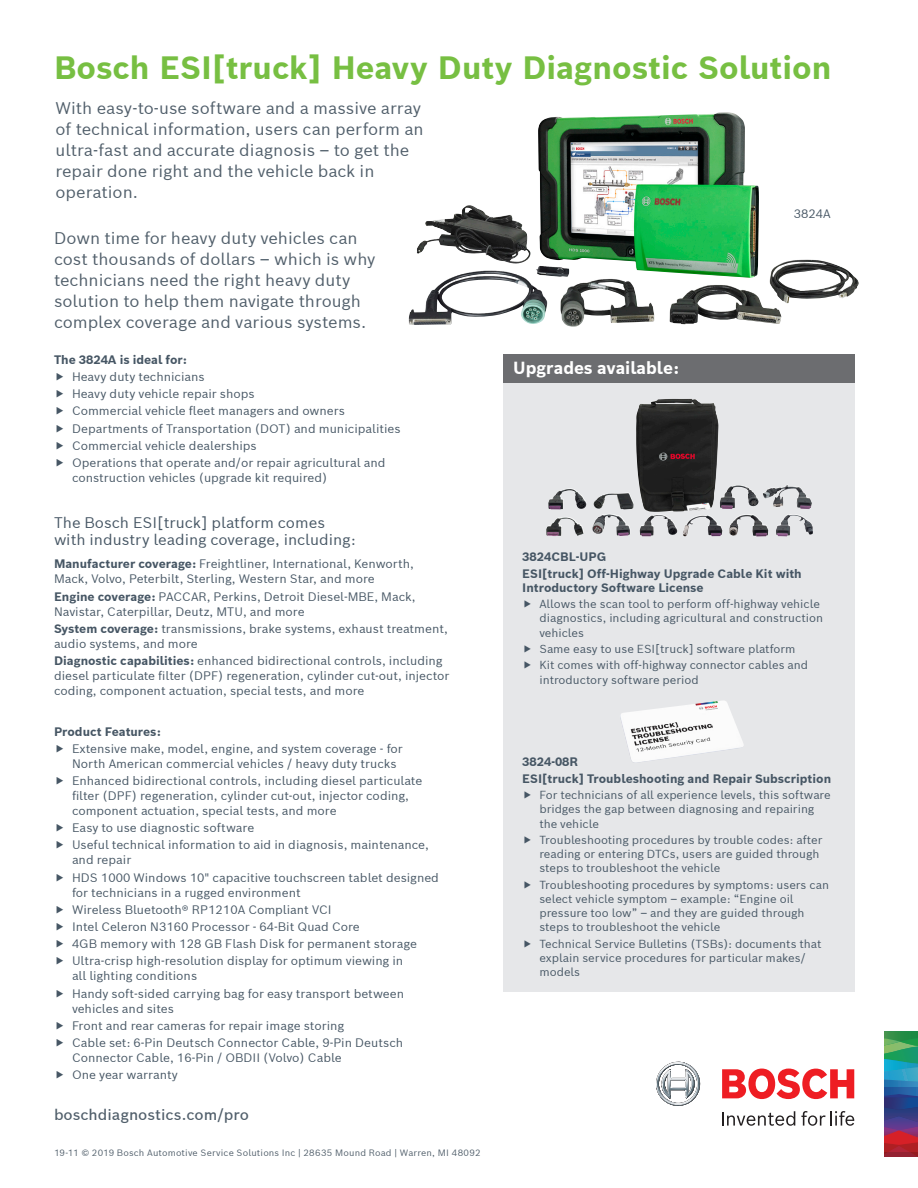
<style>
.page{position:relative;width:918px;height:1188px;background:#fff}
.page>*{position:absolute;margin:0;border:0;box-sizing:border-box;transform-origin:0 0}
.t1{font:700 31.5px "Bosch Sans";color:#77bf42}
.Bullets_9{font:700 17.1px "Bosch Sans";color:#fff}
.Body_Copy_9{font:16.5px/21px "Bosch Sans";color:#515f6b}
.Body_Copy_9-2{font:15px/16.5px "Bosch Sans";color:#465664}
.Body_Copy_9-3{font:500 15px "Bosch Sans";color:#515f6b}
.Body_Copy_9-4{font:12px/15px "Bosch Sans";color:#465664}
.Body_Copy_9-5{font:700 12px/14.2px "Bosch Sans";color:#465664}
.t2{font:11.4px/14.2px "Bosch Sans";color:#465664}
.Caption_7_5_10_black{font:9px "Bosch Sans";letter-spacing:.015em;color:#515f6b}
.s1{font-weight:700}
</style>
<div class="page">
<div style="left:503px;top:376px;width:352px;height:616px;background:#e6e7e9"></div>
<svg style="left:884px;top:1031px;width:34px;height:126px"></svg>
<svg style="left:656px;top:1062px;width:44px;height:44px"></svg>
<svg style="left:722px;top:1111px;width:73px;height:15px"></svg>
<svg style="left:801px;top:1111px;width:53px;height:15px"></svg>
<svg style="left:722px;top:1069px;width:132px;height:30px"></svg>
<img style="left:620px;top:700px;width:124px;height:62px">
<img style="left:417px;top:112px;width:342px;height:166px">
<div style="left:503px;top:354px;width:352px;height:29px;background:#6c6d70"></div>
<img style="left:636px;top:399px;width:83px;height:113px">
<p class="t1" style="left:54px;top:47px;width:779px">Bosch ESI[truck] Heavy Duty Diagnostic Solution</p>
<p class="Body_Copy_9" style="left:56px;top:97px;width:370px">With easy-to-use software and a massive array of technical information, users can perform an ultra-fast and accurate diagnosis – to get the repair done right and the vehicle back in operation.</p>
<p class="Body_Copy_9" style="left:54px;top:227px;width:323px">Down time for heavy duty vehicles can cost thousands of dollars – which is why technicians need the right heavy duty solution to help them navigate through complex coverage and various systems.</p>
<p class="Body_Copy_9-5" style="left:54px;top:352px;width:134px">The 3824A is ideal for:</p>
<p class="Body_Copy_9-4" style="left:72px;top:369px;width:134px">Heavy duty technicians</p>
<p class="Body_Copy_9-4" style="left:72px;top:386px;width:184px">Heavy duty vehicle repair shops</p>
<p class="Body_Copy_9-4" style="left:72px;top:403px;width:275px">Commercial vehicle fleet managers and owners</p>
<p class="Body_Copy_9-4" style="left:72px;top:420px;width:330px">Departments of Transportation (DOT) and municipalities</p>
<p class="Body_Copy_9-4" style="left:72px;top:438px;width:186px">Commercial vehicle dealerships</p>
<p class="Body_Copy_9-4" style="left:72px;top:455px;width:315px">Operations that operate and/or repair agricultural and construction vehicles (upgrade kit required)</p>
<p class="Body_Copy_9-2" style="left:54px;top:514px;width:303px">The Bosch ESI[truck] platform comes with industry leading coverage, including:</p>
<p class="Body_Copy_9-4" style="left:54px;top:556px;width:361px"><span class="s1">Manufacturer coverage:</span> Freightliner, International, Kenworth,<br>Mack, Volvo, Peterbilt, Sterling, Western Star, and more</p>
<p class="Body_Copy_9-4" style="left:54px;top:588px;width:363px"><span class="s1">Engine coverage:</span> PACCAR, Perkins, Detroit Diesel-MBE, Mack,<br>Navistar, Caterpillar, Deutz, MTU, and more</p>
<p class="Body_Copy_9-4" style="left:54px;top:620px;width:395px"><span class="s1">System coverage:</span> transmissions, brake systems, exhaust treatment, audio systems, and more</p>
<p class="Body_Copy_9-4" style="left:54px;top:653px;width:397px"><span class="s1">Diagnostic capabilities:</span> enhanced bidirectional controls, including diesel particulate filter (DPF) regeneration, cylinder cut-out, injector coding, component actuation, special tests, and more</p>
<p class="Body_Copy_9-5" style="left:54px;top:724px;width:108px">Product Features:</p>
<p class="Body_Copy_9-4" style="left:72px;top:741px;width:332px">Extensive make, model, engine, and system coverage - for<br>North American commercial vehicles / heavy duty trucks</p>
<p class="Body_Copy_9-4" style="left:72px;top:773px;width:352px">Enhanced bidirectional controls, including diesel particulate filter (DPF) regeneration, cylinder cut-out, injector coding, component actuation, special tests, and more</p>
<p class="Body_Copy_9-4" style="left:72px;top:820px;width:184px">Easy to use diagnostic software</p>
<p class="Body_Copy_9-4" style="left:72px;top:837px;width:358px">Useful technical information to aid in diagnosis, maintenance, and repair</p>
<p class="Body_Copy_9-4" style="left:72px;top:869px;width:369px">HDS 1000 Windows 10" capacitive touchscreen tablet designed for technicians in a rugged environment</p>
<p class="Body_Copy_9-4" style="left:72px;top:902px;width:261px">Wireless Bluetooth® RP1210A Compliant VCI</p>
<p class="Body_Copy_9-4" style="left:72px;top:919px;width:289px">Intel Celeron N3160 Processor - 64-Bit Quad Core</p>
<p class="Body_Copy_9-4" style="left:72px;top:936px;width:347px">4GB memory with 128 GB Flash Disk for permanent storage</p>
<p class="Body_Copy_9-4" style="left:72px;top:953px;width:333px">Ultra-crisp high-resolution display for optimum viewing in all lighting conditions</p>
<p class="Body_Copy_9-4" style="left:72px;top:985px;width:334px">Handy soft-sided carrying bag for easy transport between vehicles and sites</p>
<p class="Body_Copy_9-4" style="left:72px;top:1017px;width:274px">Front and rear cameras for repair image storing</p>
<p class="Body_Copy_9-4" style="left:72px;top:1035px;width:333px">Cable set: 6-Pin Deutsch Connector Cable, 9-Pin Deutsch<br>Connector Cable, 16-Pin / OBDII (Volvo) Cable</p>
<p class="Body_Copy_9-4" style="left:72px;top:1067px;width:107px">One year warranty</p>
<p class="Body_Copy_9-4" style="left:794px;top:206px;width:38px">3824A</p>
<p class="Bullets_9" style="left:513px;top:356px;width:167px">Upgrades available:</p>
<p class="Body_Copy_9-5" style="left:522px;top:550px;width:85px">3824CBL-UPG</p>
<p class="Body_Copy_9-5" style="left:522px;top:566px;width:281px">ESI[truck] Off-Highway Upgrade Cable Kit with<br>Introductory Software License</p>
<p class="t2" style="left:539px;top:596px;width:285px">Allows the scan tool to perform off-highway vehicle diagnostics, including agricultural and construction vehicles</p>
<p class="t2" style="left:539px;top:641px;width:258px">Same easy to use ESI[truck] software platform</p>
<p class="t2" style="left:539px;top:658px;width:270px">Kit comes with off-highway connector cables and introductory software period</p>
<p class="Body_Copy_9-5" style="left:522px;top:755px;width:57px">3824-08R</p>
<p class="Body_Copy_9-5" style="left:522px;top:771px;width:310px">ESI[truck] Troubleshooting and Repair Subscription</p>
<p class="t2" style="left:539px;top:787px;width:293px">For technicians of all experience levels, this software bridges the gap between diagnosing and repairing the vehicle</p>
<p class="t2" style="left:539px;top:832px;width:285px">Troubleshooting procedures by trouble codes: after reading or entering DTCs, users are guided through steps to troubleshoot the vehicle</p>
<p class="t2" style="left:539px;top:877px;width:291px">Troubleshooting procedures by symptoms: users can select vehicle symptom – example: “Engine oil pressure too low” – and they are guided through steps to troubleshoot the vehicle</p>
<p class="t2" style="left:539px;top:936px;width:284px">Technical Service Bulletins (TSBs): documents that explain service procedures for particular makes/ models</p>
<p class="Body_Copy_9-3" style="left:54px;top:1105px;width:196px">boschdiagnostics.com/pro</p>
<p class="Caption_7_5_10_black" style="left:54px;top:1147px;width:428px">19-11 © 2019 Bosch Automotive Service Solutions Inc | 28635 Mound Road | Warren, MI 48092</p>
</div>
